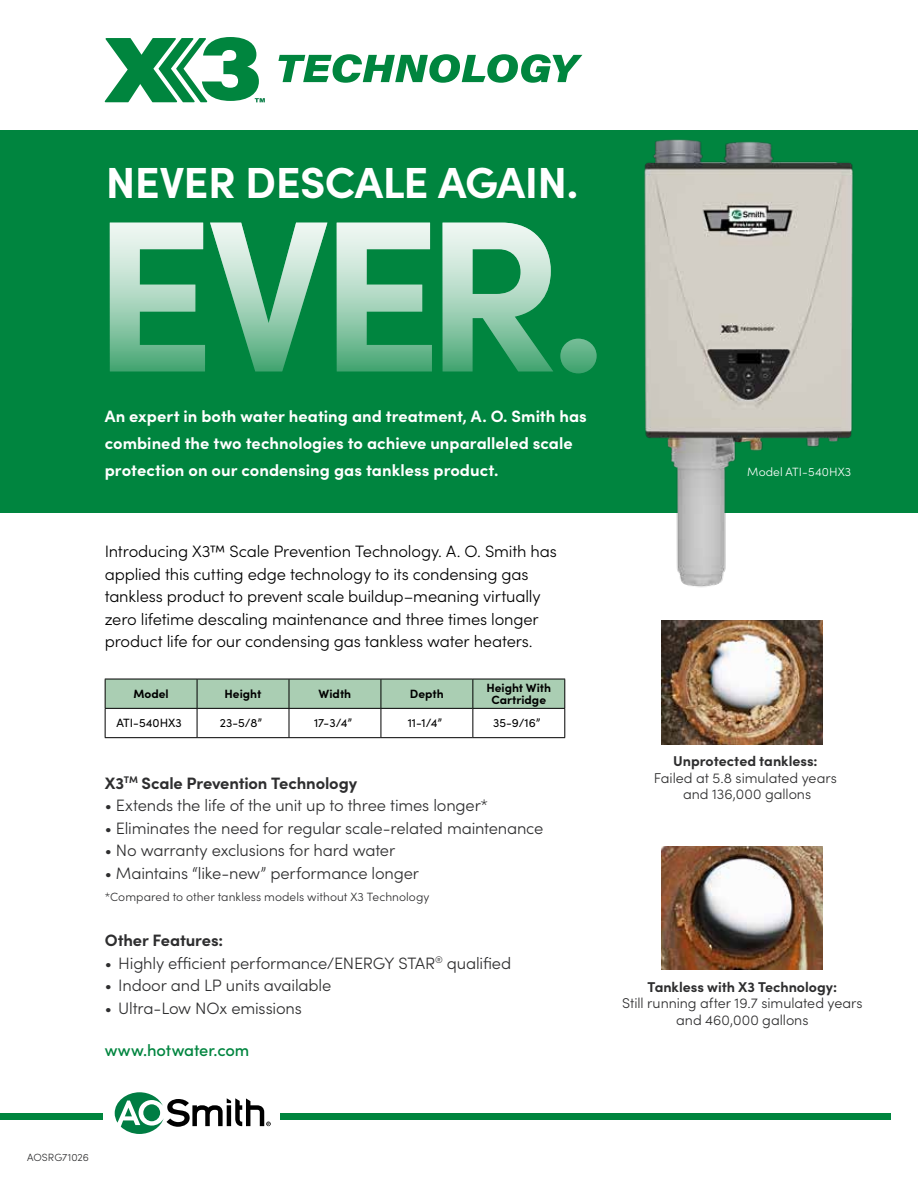
<style>
.page{position:relative;width:918px;height:1188px;background:#fff}
.page>*{position:absolute;margin:0;border:0;box-sizing:border-box;transform-origin:0 0}
.t1{font:700 216.15px "Sofia Pro";color:#fff}
.t2{font:700 43.65px "Sofia Pro";letter-spacing:-.015em;color:#fff}
.t3{font:300 16.5px "Sofia Pro";letter-spacing:-.01em;color:#2e2e2f}
.t4{font:300 16.5px/22.5px "Sofia Pro";letter-spacing:-.01em;color:#000}
.t5{font:700 16.5px/27px "Sofia Pro";color:#fff}
.t6{font:700 16.5px "Sofia Pro";letter-spacing:-.01em;color:#2e2e2f}
.t7{font:500 16.5px "Sofia Pro";letter-spacing:-.005em;color:#00853f}
.t8{font:300 14.25px/16.5px "Sofia Pro";letter-spacing:-.005em;color:#2e2e2f;text-align:center}
.t9{font:700 14.25px "Sofia Pro";color:#2e2e2f}
.t10{font:300 12px "Sofia Pro";letter-spacing:.005em;color:#2e2e2f}
.t11{font:700 12px/12px "Sofia Pro";color:#000;text-align:center}
.t12{font:12px "Sofia Pro";color:#000}
.t13{font:300 12px "Sofia Pro";letter-spacing:.005em;color:#fff}
.t14{font:300 10.5px "Sofia Pro";letter-spacing:.005em;color:#2e2e2f}
</style>
<div class="page">
<div style="left:0;top:131px;width:918px;height:382px;background:#00853f"></div>
<div style="left:0;top:1113px;width:103px;height:6px;background:#00853e"></div>
<div style="left:281px;top:1113px;width:610px;height:6px;background:#00853e"></div>
<svg style="left:115px;top:1092px;width:156px;height:42px"></svg>
<svg style="left:278px;top:54px;width:304px;height:29px"></svg>
<svg style="left:105px;top:37px;width:160px;height:65px"></svg>
<svg style="left:105px;top:679px;width:460px;height:58px"></svg>
<hr style="left:105px;top:737px;width:92px;height:1px;background:#000">
<hr style="left:197px;top:737px;width:92px;height:1px;background:#000">
<hr style="left:289px;top:737px;width:92px;height:1px;background:#000">
<hr style="left:381px;top:737px;width:92px;height:1px;background:#000">
<hr style="left:473px;top:737px;width:92px;height:1px;background:#000">
<img style="left:662px;top:846px;width:161px;height:124px">
<img style="left:662px;top:621px;width:161px;height:123px">
<img style="left:618px;top:130px;width:255px;height:457px">
<h2 class="t2" style="left:106px;top:149px;width:474px">NEVER DESCALE AGAIN.</h2>
<h1 class="t1" style="left:92px;top:129px;width:517px">EVER.</h1>
<p class="t5" style="left:105px;top:401px;width:484px">An expert in both water heating and treatment, A. O. Smith has combined the two technologies to achieve unparalleled scale protection on our condensing gas tankless product.</p>
<p class="t13" style="left:747px;top:463px;width:106px">Model ATI-540HX3</p>
<p class="t4" style="left:105px;top:539px;width:454px">Introducing X3™ Scale Prevention Technology. A. O. Smith has applied this cutting edge technology to its condensing gas tankless product to prevent scale buildup–meaning virtually zero lifetime descaling maintenance and three times longer product life for our condensing gas tankless water heaters.</p>
<p class="t11" style="left:133px;top:687px;width:37px">Model</p>
<p class="t11" style="left:225px;top:687px;width:38px">Height</p>
<p class="t11" style="left:319px;top:687px;width:34px">Width</p>
<p class="t11" style="left:410px;top:687px;width:35px">Depth</p>
<p class="t11" style="left:486px;top:681px;width:66px">Height With<br>Cartridge</p>
<p class="t12" style="left:117px;top:714px;width:67px">ATI-540HX3</p>
<p class="t12" style="left:220px;top:714px;width:44px">23-5/8”</p>
<p class="t12" style="left:314px;top:714px;width:39px">17-3/4”</p>
<p class="t12" style="left:408px;top:714px;width:36px">11-1/4”</p>
<p class="t12" style="left:493px;top:714px;width:49px">35-9/16”</p>
<p class="t6" style="left:105px;top:770px;width:254px">X3<sup>TM</sup> Scale Prevention Technology</p>
<p class="t3" style="left:105px;top:794px;width:385px">• Extends the life of the unit up to three times longer*</p>
<p class="t3" style="left:105px;top:816px;width:440px">• Eliminates the need for regular scale-related maintenance</p>
<p class="t3" style="left:105px;top:839px;width:292px">• No warranty exclusions for hard water</p>
<p class="t3" style="left:105px;top:861px;width:316px">• Maintains “like-new” performance longer</p>
<p class="t10" style="left:105px;top:888px;width:326px">*Compared to other tankless models without X3 Technology</p>
<p class="t6" style="left:105px;top:928px;width:120px">Other Features:</p>
<p class="t3" style="left:105px;top:951px;width:408px">• Highly efficient performance/ENERGY STAR<sup>®</sup> qualified</p>
<p class="t3" style="left:105px;top:974px;width:228px">• Indoor and LP units available</p>
<p class="t3" style="left:105px;top:996px;width:199px">• Ultra-Low NOx emissions</p>
<p class="t7" style="left:105px;top:1038px;width:146px">www.hotwater.com</p>
<p class="t9" style="left:673px;top:750px;width:146px">Unprotected tankless:</p>
<p class="t8" style="left:654px;top:769px;width:184px">Failed at 5.8 simulated years and 136,000 gallons</p>
<p class="t9" style="left:648px;top:976px;width:191px">Tankless with X3 Technology:</p>
<p class="t8" style="left:622px;top:994px;width:242px">Still running after 19.7 simulated years and 460,000 gallons</p>
<p class="t14" style="left:27px;top:1150px;width:64px">AOSRG71026</p>
</div>
